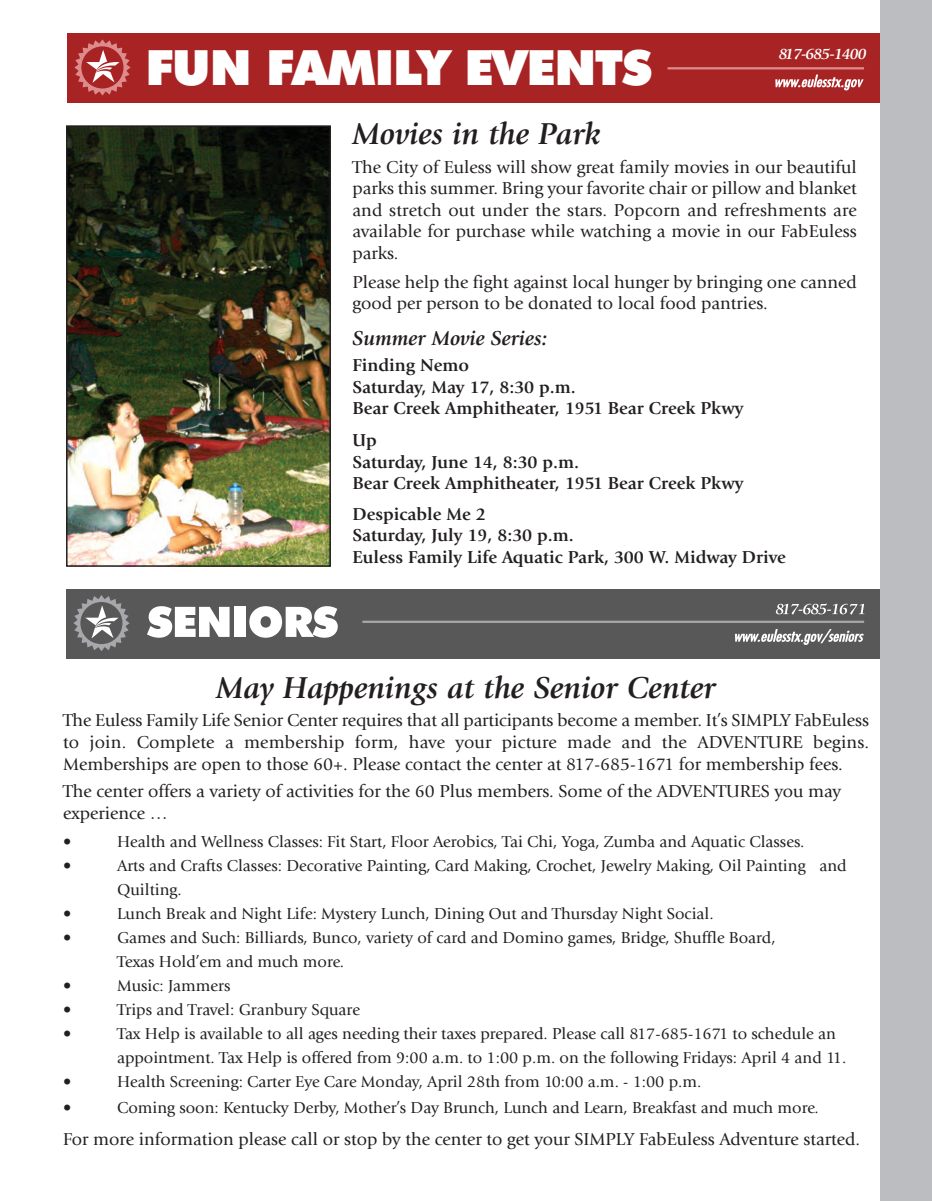
<style>
.page{position:relative;width:932px;height:1202px;background:#fff}
.page>*{position:absolute;margin:0;border:0;box-sizing:border-box;transform-origin:0 0}
.t1{font:900 48.6px "Futura BT";letter-spacing:-.025em;color:#fff}
.t2{font:italic 700 31.5px "Giovanni";color:#231f20}
.t3{font:italic 700 21px "Giovanni";color:#231f20}
.t4{font:18px/21.6px "Giovanni";color:#231f20;text-align:justify}
.t5{font:700 18px/21.6px "Giovanni";color:#231f20}
.t6{font:16.5px/24px "Giovanni";color:#231f20}
.t7{font:italic 700 15.9px "Giovanni";letter-spacing:-.05em;color:#fff}
</style>
<div class="page">
<div style="left:67px;top:33px;width:814px;height:70px;background:#a82324"></div>
<svg style="left:74px;top:39px;width:57px;height:57px"></svg>
<hr style="left:667px;top:67px;width:197px;height:2px;background:#dd8b8c">
<svg style="left:775px;top:75px;width:88px;height:15px"></svg>
<img style="left:69px;top:128px;width:259px;height:436px">
<div style="left:66px;top:125px;width:265px;height:442px;border:2px solid #231f20"></div>
<div style="left:66px;top:589px;width:816px;height:70px;background:#595859"></div>
<svg style="left:147px;top:606px;width:82px;height:31px"></svg>
<div style="left:234px;top:607px;width:11px;height:30px;background:#fff"></div>
<svg style="left:249px;top:606px;width:89px;height:31px"></svg>
<svg style="left:73px;top:595px;width:57px;height:56px"></svg>
<hr style="left:362px;top:620px;width:502px;height:3px;background:#a8a7ab">
<svg style="left:735px;top:629px;width:128px;height:16px"></svg>
<svg style="left:775px;top:603px;width:89px;height:11px"></svg>
<div style="left:880px;top:0;width:52px;height:1200px;background:#bcbdc0"></div>
<h1 class="t1" style="left:145px;top:39px;width:508px">FUN FAMILY EVENTS</h1>
<p class="t7" style="left:778px;top:48px;width:89px">817-685-1400</p>
<h2 class="t2" style="left:352px;top:122px;width:249px">Movies in the Park</h2>
<p class="t4" style="left:352px;top:157px;width:506px">The City of Euless will show great family movies in our beautiful parks this summer. Bring your favorite chair or pillow and blanket and stretch out under the stars. Popcorn and refreshments are available for purchase while watching a movie in our FabEuless parks.</p>
<p class="t4" style="left:352px;top:272px;width:506px">Please help the fight against local hunger by bringing one canned good per person to be donated to local food pantries.</p>
<p class="t3" style="left:352px;top:330px;width:197px">Summer Movie Series:</p>
<p class="t5" style="left:352px;top:356px;width:392px">Finding Nemo<br>Saturday, May 17, 8:30 p.m.<br>Bear Creek Amphitheater, 1951 Bear Creek Pkwy</p>
<p class="t5" style="left:352px;top:431px;width:392px">Up<br>Saturday, June 14, 8:30 p.m.<br>Bear Creek Amphitheater, 1951 Bear Creek Pkwy</p>
<p class="t5" style="left:352px;top:504px;width:435px">Despicable Me 2<br>Saturday, July 19, 8:30 p.m.<br>Euless Family Life Aquatic Park, 300 W. Midway Drive</p>
<h2 class="t2" style="left:216px;top:675px;width:501px">May Happenings at the Senior Center</h2>
<p class="t4" style="left:63px;top:711px;width:807px">The Euless Family Life Senior Center requires that all participants become a member. It’s SIMPLY FabEuless to join. Complete a membership form, have your picture made and the ADVENTURE begins.<br>Memberships are open to those 60+. Please contact the center at 817-685-1671 for membership fees.</p>
<p class="t4" style="left:63px;top:781px;width:779px">The center offers a variety of activities for the 60 Plus members. Some of the ADVENTURES you may experience …</p>
<p class="t6" style="left:63px;top:831px;width:10px">•</p>
<p class="t6" style="left:117px;top:831px;width:688px">Health and Wellness Classes: Fit Start, Floor Aerobics, Tai Chi, Yoga, Zumba and Aquatic Classes.</p>
<p class="t6" style="left:63px;top:855px;width:10px">•</p>
<p class="t6" style="left:117px;top:855px;width:731px">Arts and Crafts Classes: Decorative Painting, Card Making, Crochet, Jewelry Making, Oil Painting and<br>Quilting.</p>
<p class="t6" style="left:63px;top:903px;width:10px">•</p>
<p class="t6" style="left:117px;top:903px;width:598px">Lunch Break and Night Life: Mystery Lunch, Dining Out and Thursday Night Social.</p>
<p class="t6" style="left:63px;top:927px;width:10px">•</p>
<p class="t6" style="left:117px;top:927px;width:660px">Games and Such: Billiards, Bunco, variety of card and Domino games, Bridge, Shuffle Board,<br>Texas Hold’em and much more.</p>
<p class="t6" style="left:63px;top:975px;width:10px">•</p>
<p class="t6" style="left:117px;top:975px;width:115px">Music: Jammers</p>
<p class="t6" style="left:63px;top:999px;width:10px">•</p>
<p class="t6" style="left:117px;top:999px;width:244px">Trips and Travel: Granbury Square</p>
<p class="t6" style="left:63px;top:1023px;width:10px">•</p>
<p class="t6" style="left:117px;top:1023px;width:730px">Tax Help is available to all ages needing their taxes prepared. Please call 817-685-1671 to schedule an appointment. Tax Help is offered from 9:00 a.m. to 1:00 p.m. on the following Fridays: April 4 and 11.</p>
<p class="t6" style="left:63px;top:1071px;width:10px">•</p>
<p class="t6" style="left:117px;top:1071px;width:586px">Health Screening: Carter Eye Care Monday, April 28th from 10:00 a.m. - 1:00 p.m.</p>
<p class="t6" style="left:63px;top:1096px;width:10px">•</p>
<p class="t6" style="left:117px;top:1096px;width:703px">Coming soon: Kentucky Derby, Mother’s Day Brunch, Lunch and Learn, Breakfast and much more.</p>
<p class="t4" style="left:63px;top:1129px;width:798px">For more information please call or stop by the center to get your SIMPLY FabEuless Adventure started.</p>
</div>
